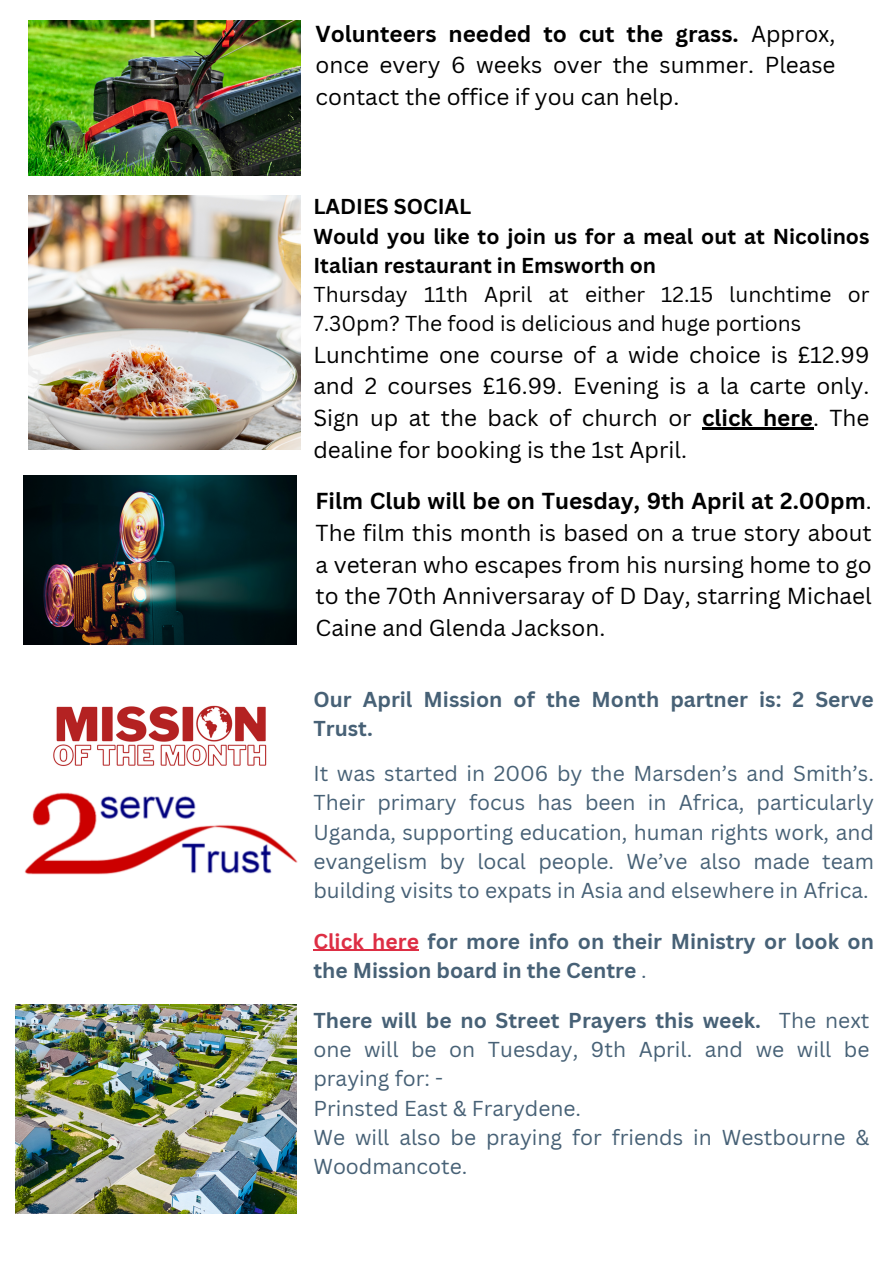
<style>
.page{position:relative;width:894px;height:1264px;background:#fff}
.page>*{position:absolute;margin:0;border:0;box-sizing:border-box;transform-origin:0 0}
.t1{font:22.5px/31.5px "Canva Sans";color:#000;text-align:justify}
.t2{font:21px/29.2px "Canva Sans";color:#476176}
.t3{font:700 21px/29.2px "Canva Sans";color:#476176}
.t4{font:700 21px/29.2px "Canva Sans";color:#000}
.t5{font:21px/29.2px "Canva Sans";color:#000}
.t6{font:21px "Open Sans";color:#000}
.s1{font-weight:700}
.s2{color:#dd2e44}
.s3{font-weight:400}
</style>
<div class="page">
<img style="left:15px;top:1004px;width:281px;height:209px">
<img style="left:53px;top:705px;width:214px;height:61px">
<img style="left:28px;top:195px;width:272px;height:254px">
<img style="left:28px;top:20px;width:272px;height:155px">
<img style="left:24px;top:475px;width:272px;height:169px">
<img style="left:24px;top:792px;width:274px;height:83px">
<hr style="left:313px;top:949px;width:106px;height:1px;background:#dd2e44">
<hr style="left:702px;top:427px;width:110px;height:2px;background:#000">
<p class="t1" style="left:315px;top:17px;width:521px"><span class="s1">Volunteers needed to cut the grass.</span> Approx, once every 6 weeks over the summer. Please contact the office if you can help.</p>
<p class="t4" style="left:313px;top:192px;width:557px">LADIES SOCIAL<br>Would you like to join us for a meal out at Nicolinos<br>Italian restaurant in Emsworth on</p>
<p class="t5" style="left:313px;top:279px;width:557px">Thursday 11th April at either 12.15 lunchtime or<br>7.30pm? The food is delicious and huge portions</p>
<p class="t1" style="left:313px;top:338px;width:557px">Lunchtime one course of a wide choice is £12.99 and 2 courses £16.99. Evening is a la carte only.<br>Sign up at the back of church or <span class="s1">click here</span>. The dealine for booking is the 1st April.</p>
<p class="t6" style="left:315px;top:403px;width:7px">.</p>
<p class="t1" style="left:315px;top:485px;width:557px"><span class="s1">Film Club will be on Tuesday, 9th April at 2.00pm</span>.<br>The film this month is based on a true story about a veteran who escapes from his nursing home to go to the 70th Anniversaray of D Day, starring Michael Caine and Glenda Jackson.</p>
<p class="t3" style="left:313px;top:684px;width:562px">Our April Mission of the Month partner is: 2 Serve<br>Trust.</p>
<p class="t2" style="left:313px;top:758px;width:562px;text-align:justify">It was started in 2006 by the Marsden’s and Smith’s.<br>Their primary focus has been in Africa, particularly Uganda, supporting education, human rights work, and evangelism by local people. We’ve also made team building visits to expats in Asia and elsewhere in Africa.</p>
<p class="t3" style="left:313px;top:925px;width:562px"><span class="s2">Click here</span> for more info on their Ministry or look on the Mission board in the Centre <span class="s3">.</span></p>
<p class="t2" style="left:313px;top:1005px;width:557px"><span class="s1">There will be no Street Prayers this week.</span> The next one will be on Tuesday, 9th April. and we will be praying for: -<br>Prinsted East &amp; Frarydene.<br>We will also be praying for friends in Westbourne &amp; Woodmancote.</p>
</div>
